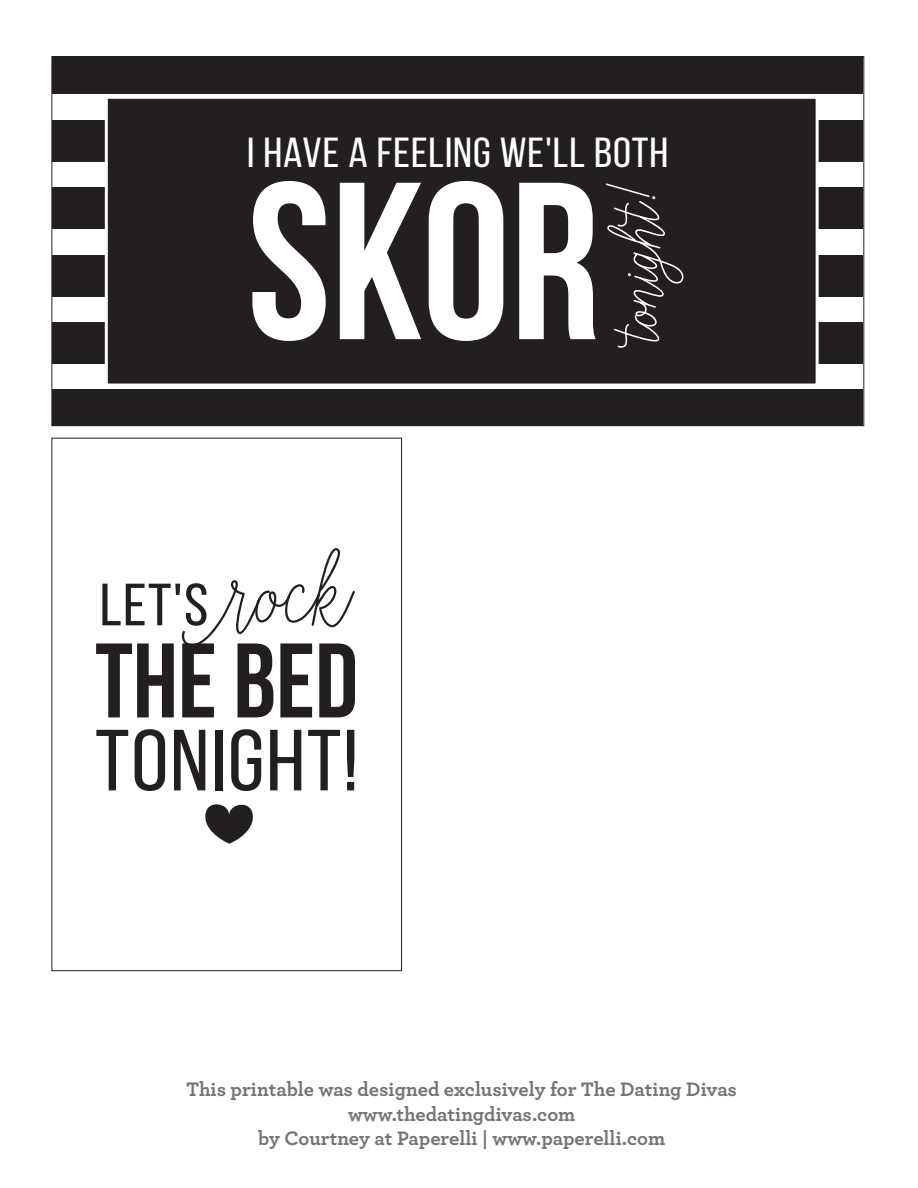
<style>
.page{position:relative;width:918px;height:1188px;background:#fff}
.page>*{position:absolute;margin:0;border:0;box-sizing:border-box;transform-origin:0 0}
.t1{font:700 223.5px "Bebas Neue";color:#fff}
.t2{font:134.1px "Isabella Script Monoline";color:#231f20}
.t3{font:700 105.75px "Bebas Neue";color:#231f20}
.t4{font:93.6px "Isabella Script Monoline";color:#fff}
.t5{font:86.55px "Bebas Neue";letter-spacing:.02em;color:#231f20;scale:1.1 1}
.t6{font:59.55px "Bebas Neue";color:#231f20;scale:1.1 1}
.t7{font:42px "Bebas Neue";letter-spacing:.02em;color:#fff;scale:1.1 1}
.t8{font:700 20.4px "Archer Pro";color:#727477}
</style>
<div class="page">
<div style="left:52px;top:389px;width:810px;height:37px;background:#231f20"></div>
<div style="left:52px;top:322px;width:810px;height:42px;background:#231f20"></div>
<div style="left:52px;top:255px;width:810px;height:41px;background:#231f20"></div>
<div style="left:52px;top:188px;width:810px;height:41px;background:#231f20"></div>
<div style="left:52px;top:120px;width:810px;height:42px;background:#231f20"></div>
<div style="left:52px;top:57px;width:810px;height:37px;background:#231f20"></div>
<div style="left:105px;top:96px;width:714px;height:291px;background:#231f20;border:3px solid #fff"></div>
<svg style="left:205px;top:804px;width:48px;height:40px"></svg>
<p class="t7" style="left:247px;top:129px;width:384px">I HAVE A FEELING WE'LL BOTH</p>
<p class="t1" style="left:247px;top:139px;width:354px">SKOR</p>
<p class="t4" style="left:587px;top:339px;width:159px;rotate:-90deg">tonight!</p>
<p class="t2" style="left:174px;top:528px;width:174px;rotate:-4deg">rock</p>
<p class="t6" style="left:100px;top:572px;width:100px">LET'S</p>
<p class="t3" style="left:95px;top:623px;width:264px">the bed</p>
<p class="t5" style="left:95px;top:714px;width:241px">TONIGHT!</p>
<p class="t8" style="left:186px;top:1073px;width:552px">This printable was designed exclusively for The Dating Divas</p>
<p class="t8" style="left:348px;top:1098px;width:229px">www.thedatingdivas.com</p>
<p class="t8" style="left:258px;top:1122px;width:409px">by Courtney at Paperelli | www.paperelli.com</p>
</div>
